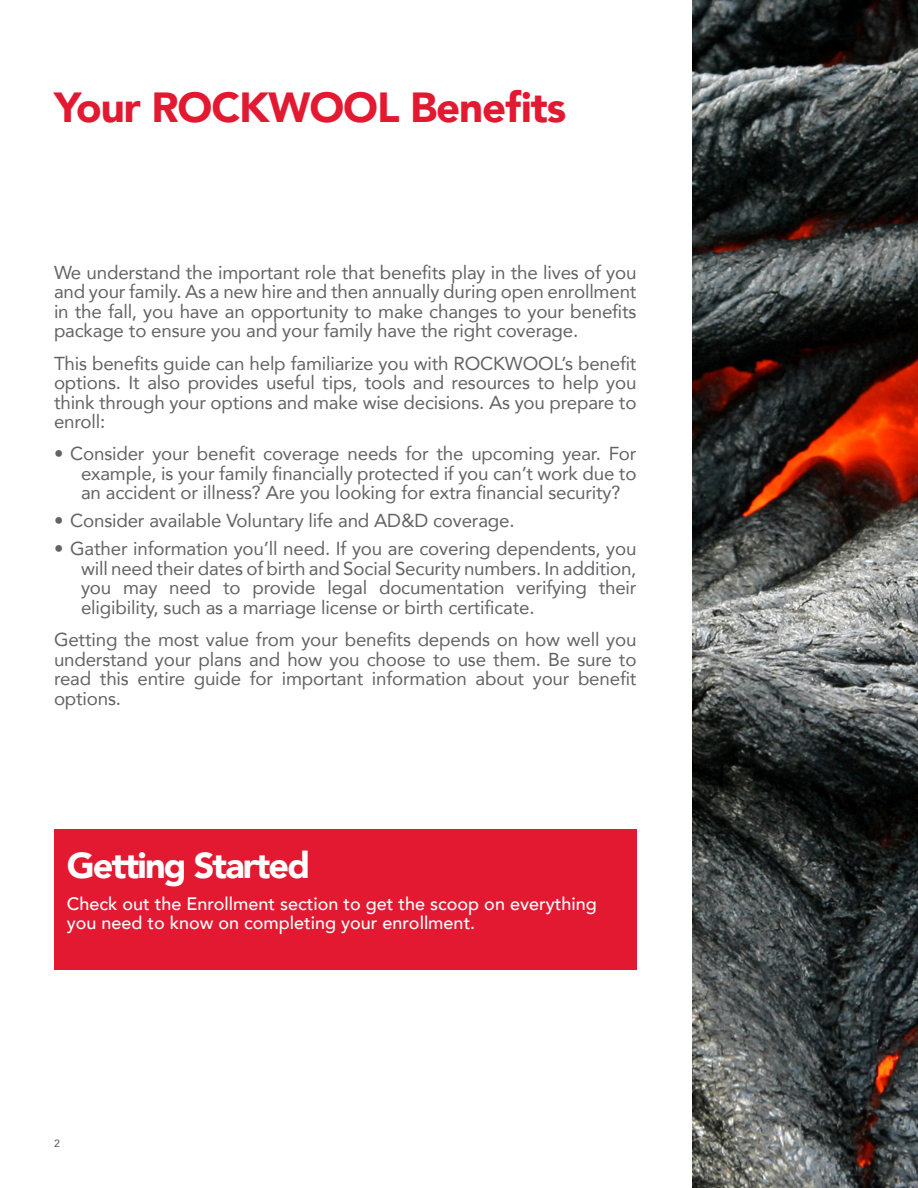
<style>
.page{position:relative;width:918px;height:1188px;background:#fff}
.page>*{position:absolute;margin:0;border:0;box-sizing:border-box;transform-origin:0 0}
.Headlines{font:900 42px "Avenir";letter-spacing:-.025em;color:#e21931}
.Callout_boxes_big_ti{font:900 36px "Avenir";letter-spacing:-.05em;color:#fff}
.Body_copy{font:18.75px/19.5px "Avenir";letter-spacing:-.01em;color:#636366;text-align:justify}
._12pt_callout_boxes{font:500 18px/19.5px "Avenir";color:#fff}
.t1{font:500 10.5px "Avenir";color:#636366}
</style>
<div class="page">
<div style="left:54px;top:830px;width:583px;height:140px;background:#e21931"></div>
<img style="left:693px;top:0;width:225px;height:1188px">
<p class="Headlines" style="left:54px;top:71px;width:514px">Your ROCKWOOL Benefits</p>
<p class="Body_copy" style="left:54px;top:262px;width:584px">We understand the important role that benefits play in the lives of you and your family. As a new hire and then annually during open enrollment in the fall, you have an opportunity to make changes to your benefits package to ensure you and your family have the right coverage.</p>
<p class="Body_copy" style="left:54px;top:353px;width:584px">This benefits guide can help familiarize you with ROCKWOOL’s benefit options. It also provides useful tips, tools and resources to help you think through your options and make wise decisions. As you prepare to enroll:</p>
<p class="Body_copy" style="left:81px;top:444px;width:557px;text-indent:-27px">• Consider your benefit coverage needs for the upcoming year. For example, is your family financially protected if you can’t work due to an accident or illness? Are you looking for extra financial security?</p>
<p class="Body_copy" style="left:54px;top:511px;width:462px">• Consider available Voluntary life and AD&amp;D coverage.</p>
<p class="Body_copy" style="left:81px;top:539px;width:557px;text-indent:-27px">• Gather information you’ll need. If you are covering dependents, you will need their dates of birth and Social Security numbers. In addition, you may need to provide legal documentation verifying their eligibility, such as a marriage license or birth certificate.</p>
<p class="Body_copy" style="left:54px;top:629px;width:584px">Getting the most value from your benefits depends on how well you understand your plans and how you choose to use them. Be sure to read this entire guide for important information about your benefit options.</p>
<p class="Callout_boxes_big_ti" style="left:67px;top:835px;width:245px">Getting Started</p>
<p class="_12pt_callout_boxes" style="left:67px;top:893px;width:531px">Check out the Enrollment section to get the scoop on everything you need to know on completing your enrollment.</p>
<p class="t1" style="left:54px;top:1134px;width:7px">2</p>
</div>
